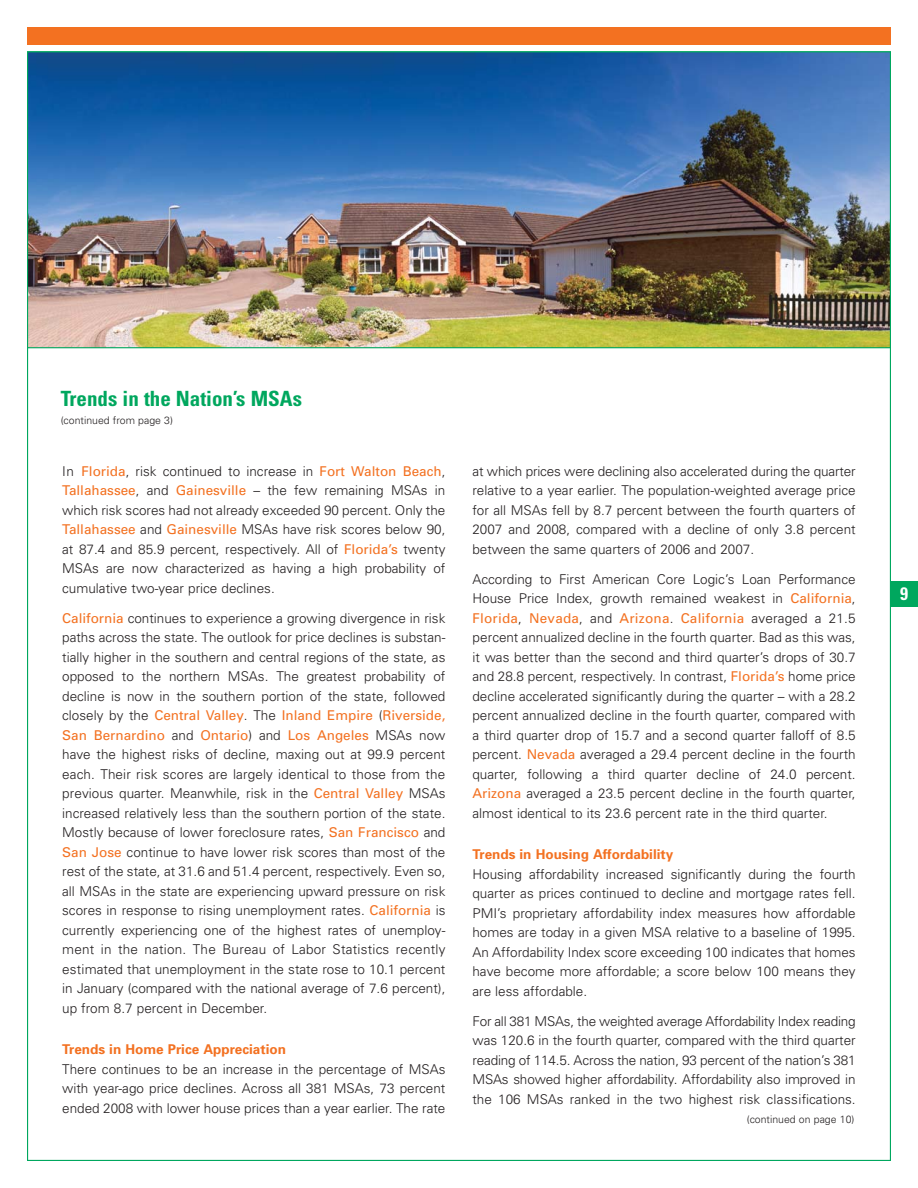
<style>
.page{position:relative;width:918px;height:1188px;background:#fff}
.page>*{position:absolute;margin:0;border:0;box-sizing:border-box;transform-origin:0 0}
.t1{font:700 condensed 21px "Univers";color:#00a75e}
.t2{font:700 condensed 18px "Univers";color:#fff}
.t3{font:300 13.5px/19.5px "Univers";color:#231f20;text-align:justify}
.t4{font:300 10.5px "Univers";color:#231f20}
.s1{font-weight:400;color:#f37121}
.s2{font-weight:700;color:#f37121}
</style>
<div class="page">
<div style="left:891px;top:581px;width:27px;height:26px;background:#00a75e"></div>
<div style="left:27px;top:27px;width:864px;height:18px;background:#f37121"></div>
<img style="left:29px;top:53px;width:860px;height:293px">
<p class="t1" style="left:61px;top:391px;width:243px">Trends in the Nation’s MSAs</p>
<p class="t4" style="left:61px;top:417px;width:114px">(continued from page 3)</p>
<p class="t3" style="left:62px;top:462px;width:385px">In <span class="s1">Florida</span>, risk continued to increase in <span class="s1">Fort Walton Beach</span>, <span class="s1">Tallahassee</span>, and <span class="s1">Gainesville</span> – the few remaining MSAs in which risk scores had not already exceeded 90 percent. Only the <span class="s1">Tallahassee</span> and <span class="s1">Gainesville</span> MSAs have risk scores below 90, at 87.4 and 85.9 percent, respectively. All of <span class="s1">Florida’s</span> twenty MSAs are now characterized as having a high probability of cumulative two-year price declines.</p>
<p class="t3" style="left:62px;top:610px;width:385px"><span class="s1">California</span> continues to experience a growing divergence in risk paths across the state. The outlook for price declines is substan&shy;tially higher in the southern and central regions of the state, as opposed to the northern MSAs. The greatest probability of decline is now in the southern portion of the state, followed closely by the <span class="s1">Central Valley</span>. The <span class="s1">Inland Empire</span> (<span class="s1">Riverside, San Bernardino</span> and <span class="s1">Ontario</span>) and <span class="s1">Los Angeles</span> MSAs now have the highest risks of decline, maxing out at 99.9 percent each. Their risk scores are largely identical to those from the previous quarter. Meanwhile, risk in the <span class="s1">Central Valley</span> MSAs increased relatively less than the southern portion of the state.<br>Mostly because of lower foreclosure rates, <span class="s1">San Francisco</span> and <span class="s1">San Jose</span> continue to have lower risk scores than most of the rest of the state, at 31.6 and 51.4 percent, respectively. Even so, all MSAs in the state are experiencing upward pressure on risk scores in response to rising unemployment rates. <span class="s1">California</span> is currently experiencing one of the highest rates of unemploy&shy;ment in the nation. The Bureau of Labor Statistics recently estimated that unemployment in the state rose to 10.1 percent in January (compared with the national average of 7.6 percent), up from 8.7 percent in December.</p>
<p class="t3" style="left:62px;top:1041px;width:385px;text-align:left"><span class="s2">Trends in Home Price Appreciation<br></span>There continues to be an increase in the percentage of MSAs with year-ago price declines. Across all 381 MSAs, 73 percent ended 2008 with lower house prices than a year earlier. The rate</p>
<p class="t3" style="left:472px;top:462px;width:385px">at which prices were declining also accelerated during the quarter relative to a year earlier. The population-weighted average price for all MSAs fell by 8.7 percent between the fourth quarters of 2007 and 2008, compared with a decline of only 3.8 percent between the same quarters of 2006 and 2007.</p>
<p class="t3" style="left:472px;top:571px;width:385px">According to First American Core Logic’s Loan Performance House Price Index, growth remained weakest in <span class="s1">California</span>, <span class="s1">Florida</span>, <span class="s1">Nevada</span>, and <span class="s1">Arizona</span>. <span class="s1">California</span> averaged a 21.5 percent annualized decline in the fourth quarter. Bad as this was, it was better than the second and third quarter’s drops of 30.7 and 28.8 percent, respectively. In contrast, <span class="s1">Florida’s</span> home price decline accelerated significantly during the quarter – with a 28.2 percent annualized decline in the fourth quarter, compared with a third quarter drop of 15.7 and a second quarter falloff of 8.5 percent. <span class="s1">Nevada</span> averaged a 29.4 percent decline in the fourth quarter, following a third quarter decline of 24.0 percent.<br><span class="s1">Arizona</span> averaged a 23.5 percent decline in the fourth quarter, almost identical to its 23.6 percent rate in the third quarter.</p>
<p class="t3" style="left:472px;top:846px;width:385px;text-align:left"><span class="s2">Trends in Housing Affordability<br></span>Housing affordability increased significantly during the fourth quarter as prices continued to decline and mortgage rates fell.<br>PMI’s proprietary affordability index measures how affordable homes are today in a given MSA relative to a baseline of 1995.<br>An Affordability Index score exceeding 100 indicates that homes have become more affordable; a score below 100 means they are less affordable.</p>
<p class="t3" style="left:472px;top:1013px;width:385px">For all 381 MSAs, the weighted average Affordability Index reading was 120.6 in the fourth quarter, compared with the third quarter reading of 114.5. Across the nation, 93 percent of the nation’s 381<br>MSAs showed higher affordability. Affordability also improved in the 106 MSAs ranked in the two highest risk classifications.</p>
<p class="t4" style="left:747px;top:1115px;width:109px">(continued on page 10)</p>
<p class="t2" style="left:900px;top:587px;width:9px">9</p>
</div>
